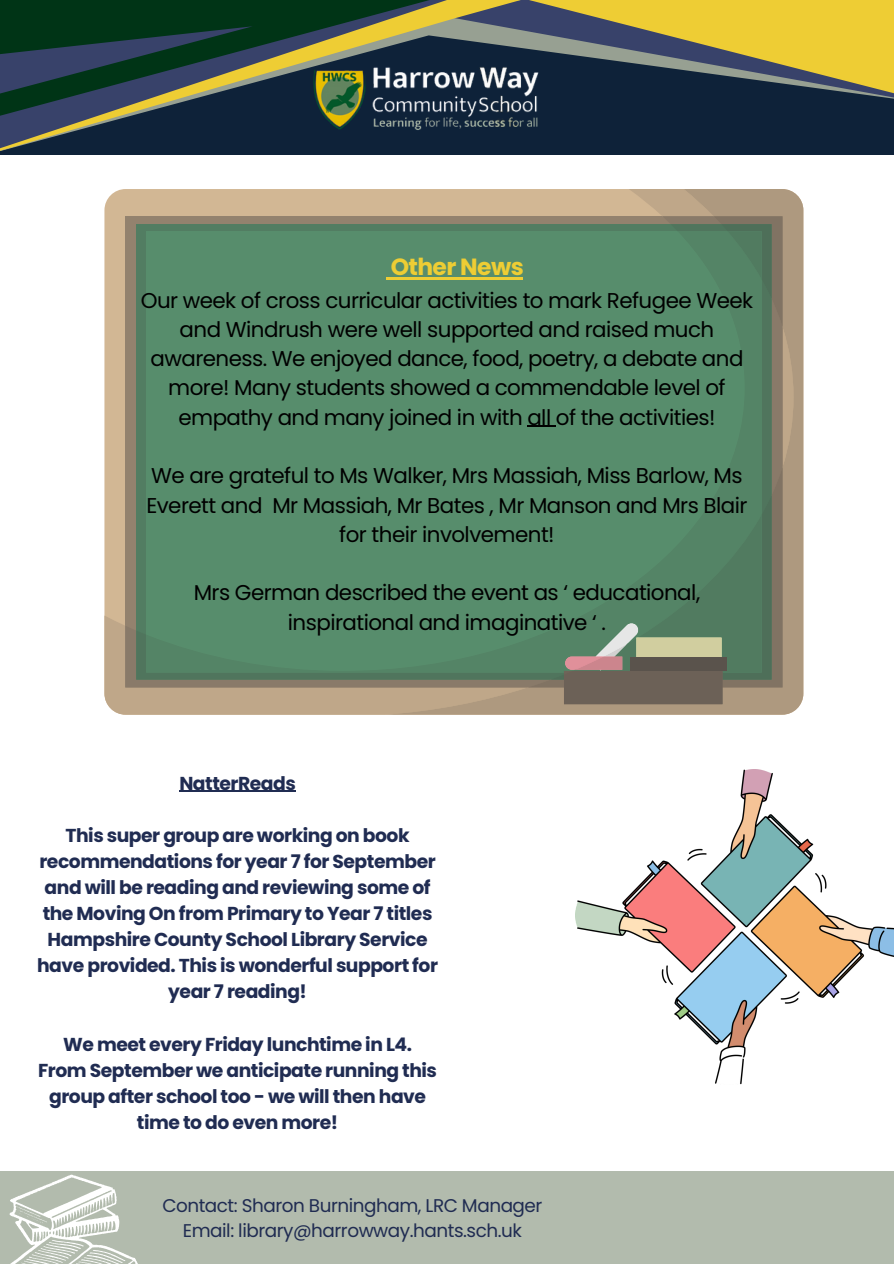
<style>
.page{position:relative;width:894px;height:1264px;background:#fff}
.page>*{position:absolute;margin:0;border:0;box-sizing:border-box;transform-origin:0 0}
.t1{font:700 23.4px "Poppins";letter-spacing:-.025em;color:#eecd34}
.t2{font:21.45px/29.2px "Poppins";letter-spacing:-.025em;color:#000;text-align:center}
.t3{font:700 18.75px/26.1px "Poppins";letter-spacing:-.025em;color:#202c52;text-align:center}
.t4{font:18.45px "Poppins";letter-spacing:-.025em;color:#202c52}
</style>
<div class="page">
<div style="left:0;top:1171px;width:893px;height:92px;background:#b2bbad"></div>
<svg style="left:0;top:1174px;width:142px;height:90px"></svg>
<div style="left:520px;top:1px;width:373px;height:154px;background:#0e2239"></div>
<svg style="left:528px;top:1px;width:365px;height:93px;background:#a59747"></svg>
<svg style="left:0;top:1px;width:520px;height:154px;background:#2f453b"></svg>
<svg style="left:0;top:26px;width:253px;height:71px;background:#26423f"></svg>
<img style="left:247px;top:44px;width:399px;height:91px">
<svg style="left:104px;top:189px;width:280px;height:525px;background:#ccb393"></svg>
<svg style="left:125px;top:216px;width:259px;height:471px;background:#8e7f6c"></svg>
<div style="left:136px;top:224px;width:248px;height:455px;background:#527d62"></div>
<div style="left:146px;top:231px;width:238px;height:441px;background:#578d6c"></div>
<svg style="left:384px;top:189px;width:419px;height:525px;background:#769273"></svg>
<svg style="left:527px;top:216px;width:255px;height:471px;background:#698268"></svg>
<svg style="left:550px;top:224px;width:221px;height:455px;background:#538265"></svg>
<svg style="left:572px;top:231px;width:189px;height:441px;background:#558969"></svg>
<div style="left:630px;top:657px;width:97px;height:14px;background:#5a534c"></div>
<svg style="left:563px;top:622px;width:159px;height:82px;background:#7b7e6c"></svg>
<img style="left:575px;top:769px;width:318px;height:315px">
<hr style="left:390px;top:277px;width:133px;height:2px;background:#eecd34">
<hr style="left:179px;top:790px;width:116px;height:1px;background:#202c52">
<svg style="left:527px;top:426px;width:29px;height:1px"></svg>
<p class="t1" style="left:390px;top:250px;width:135px">Other News</p>
<h3 class="t2" style="left:141px;top:285px;width:614px">Our week of cross curricular activities to mark Refugee Week and Windrush were well supported and raised much awareness. We enjoyed dance, food, poetry, a debate and more! Many students showed a commendable level of empathy and many joined in with all of the activities!</h3>
<h3 class="t2" style="left:146px;top:461px;width:602px">We are grateful to Ms Walker, Mrs Massiah, Miss Barlow, Ms<br>Everett and Mr Massiah, Mr Bates , Mr Manson and Mrs Blair for their involvement!</h3>
<h3 class="t2" style="left:194px;top:578px;width:508px">Mrs German described the event as ‘ educational, inspirational and imaginative ‘ .</h3>
<h2 class="t3" style="left:179px;top:770px;width:118px">NatterReads</h2>
<h2 class="t3" style="left:37px;top:822px;width:402px">This super group are working on book recommendations for year 7 for September and will be reading and reviewing some of the Moving On from Primary to Year 7 titles Hampshire County School Library Service have provided. This is wonderful support for year 7 reading!</h2>
<p class="t3" style="left:38px;top:1031px;width:400px">We meet every Friday lunchtime in L4.<br>From September we anticipate running this group after school too - we will then have time to do even more!</p>
<h1 class="t4" style="left:162px;top:1192px;width:381px">Contact: Sharon Burningham, LRC Manager</h1>
<h2 class="t4" style="left:183px;top:1217px;width:340px">Email: library@harrowway.hants.sch.uk</h2>
</div>
